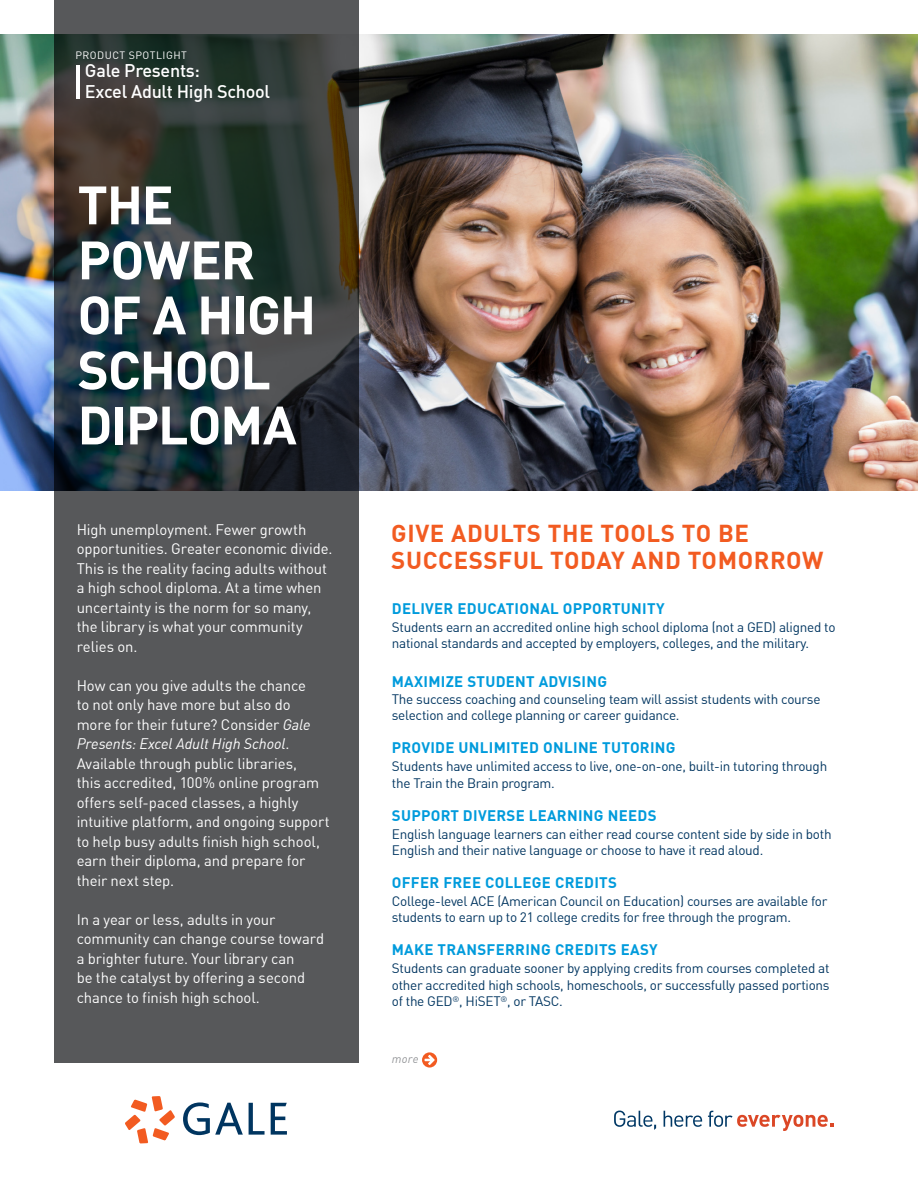
<style>
.page{position:relative;width:918px;height:1188px;background:#fff}
.page>*{position:absolute;margin:0;border:0;box-sizing:border-box;transform-origin:0 0}
.t1{font:700 53.1px/55.1px "DIN Offc";letter-spacing:-.025em;color:#fff}
.t2{font:700 24px/27px "DIN Offc";letter-spacing:.025em;color:#f25b21}
.t3{font:500 18px "DIN Offc";letter-spacing:-.015em;color:#fff}
.t4{font:15px/19.5px "DIN Offc";letter-spacing:-.005em;color:#fff}
.subhead{font:700 15px "DIN Offc";letter-spacing:.02em;color:#009bdc}
.body_copy{font:700 15px "DIN Offc";letter-spacing:.02em;color:#009bdc}
.body_copy-2{font:13.5px/16.5px "DIN Offc";letter-spacing:-.02em;color:#003560}
.feature_copy{font:italic 11.7px "DIN Offc";color:#939598}
.t5{font:10.5px "DIN Offc";letter-spacing:.05em;color:#fff}
.s1{font-style:italic}
</style>
<div class="page">
<img style="left:0;top:35px;width:918px;height:455px">
<svg style="left:54px;top:0;width:304px;height:1063px;background:#44494a"></svg>
<hr style="left:76px;top:65px;width:4px;height:33px;background:#fff">
<svg style="left:422px;top:1052px;width:15px;height:16px"></svg>
<svg style="left:614px;top:1111px;width:42px;height:19px"></svg>
<svg style="left:664px;top:1111px;width:38px;height:16px"></svg>
<svg style="left:708px;top:1111px;width:125px;height:20px"></svg>
<svg style="left:125px;top:1096px;width:50px;height:47px"></svg>
<svg style="left:183px;top:1102px;width:60px;height:33px"></svg>
<svg style="left:249px;top:1103px;width:16px;height:32px"></svg>
<svg style="left:271px;top:1103px;width:16px;height:32px"></svg>
<p class="t5" style="left:75px;top:48px;width:113px">PRODUCT SPOTLIGHT</p>
<p class="t3" style="left:85px;top:59px;width:117px">Gale Presents:</p>
<p class="t3" style="left:85px;top:80px;width:187px">Excel Adult High School</p>
<p class="t1" style="left:78px;top:178px;width:240px">THE<br>POWER<br>OF A HIGH<br>SCHOOL<br>DIPLOMA</p>
<p class="t4" style="left:77px;top:520px;width:257px">High unemployment. Fewer growth opportunities. Greater economic divide.<br>This is the reality facing adults without a high school diploma. At a time when uncertainty is the norm for so many, the library is what your community relies on.</p>
<p class="t4" style="left:77px;top:676px;width:255px">How can you give adults the chance<br>to not only have more but also do<br>more for their future? Consider <span class="s1">Gale Presents: Excel Adult High School</span>.<br>Available through public libraries,<br>this accredited, 100% online program offers self-paced classes, a highly intuitive platform, and ongoing support to help busy adults finish high school, earn their diploma, and prepare for their next step.</p>
<p class="t4" style="left:77px;top:910px;width:249px">In a year or less, adults in your community can change course toward a brighter future. Your library can<br>be the catalyst by offering a second chance to finish high school.</p>
<p class="t2" style="left:391px;top:520px;width:434px">GIVE ADULTS THE TOOLS TO BE<br>SUCCESSFUL TODAY AND TOMORROW</p>
<p class="subhead" style="left:392px;top:599px;width:274px">DELIVER EDUCATIONAL OPPORTUNITY</p>
<p class="body_copy-2" style="left:392px;top:619px;width:445px">Students earn an accredited online high school diploma (not a GED) aligned to national standards and accepted by employers, colleges, and the military.</p>
<p class="body_copy" style="left:392px;top:672px;width:217px">MAXIMIZE STUDENT ADVISING</p>
<p class="body_copy-2" style="left:392px;top:691px;width:430px">The success coaching and counseling team will assist students with course selection and college planning or career guidance.</p>
<p class="subhead" style="left:392px;top:738px;width:285px">PROVIDE UNLIMITED ONLINE TUTORING</p>
<p class="body_copy-2" style="left:392px;top:758px;width:437px">Students have unlimited access to live, one-on-one, built-in tutoring through the Train the Brain program.</p>
<p class="subhead" style="left:392px;top:805px;width:266px">SUPPORT DIVERSE LEARNING NEEDS</p>
<p class="body_copy-2" style="left:392px;top:826px;width:441px">English language learners can either read course content side by side in both<br>English and their native language or choose to have it read aloud.</p>
<p class="subhead" style="left:392px;top:873px;width:227px">OFFER FREE COLLEGE CREDITS</p>
<p class="body_copy-2" style="left:392px;top:893px;width:437px">College-level ACE (American Council on Education) courses are available for students to earn up to 21 college credits for free through the program.</p>
<p class="subhead" style="left:392px;top:940px;width:267px">MAKE TRANSFERRING CREDITS EASY</p>
<p class="body_copy-2" style="left:392px;top:960px;width:439px;text-align:justify">Students can graduate sooner by applying credits from courses completed at other accredited high schools, homeschools, or successfully passed portions of the GED<sup>®</sup>, HiSET<sup>®</sup>, or TASC.</p>
<p class="feature_copy" style="left:392px;top:1051px;width:28px">more</p>
</div>
